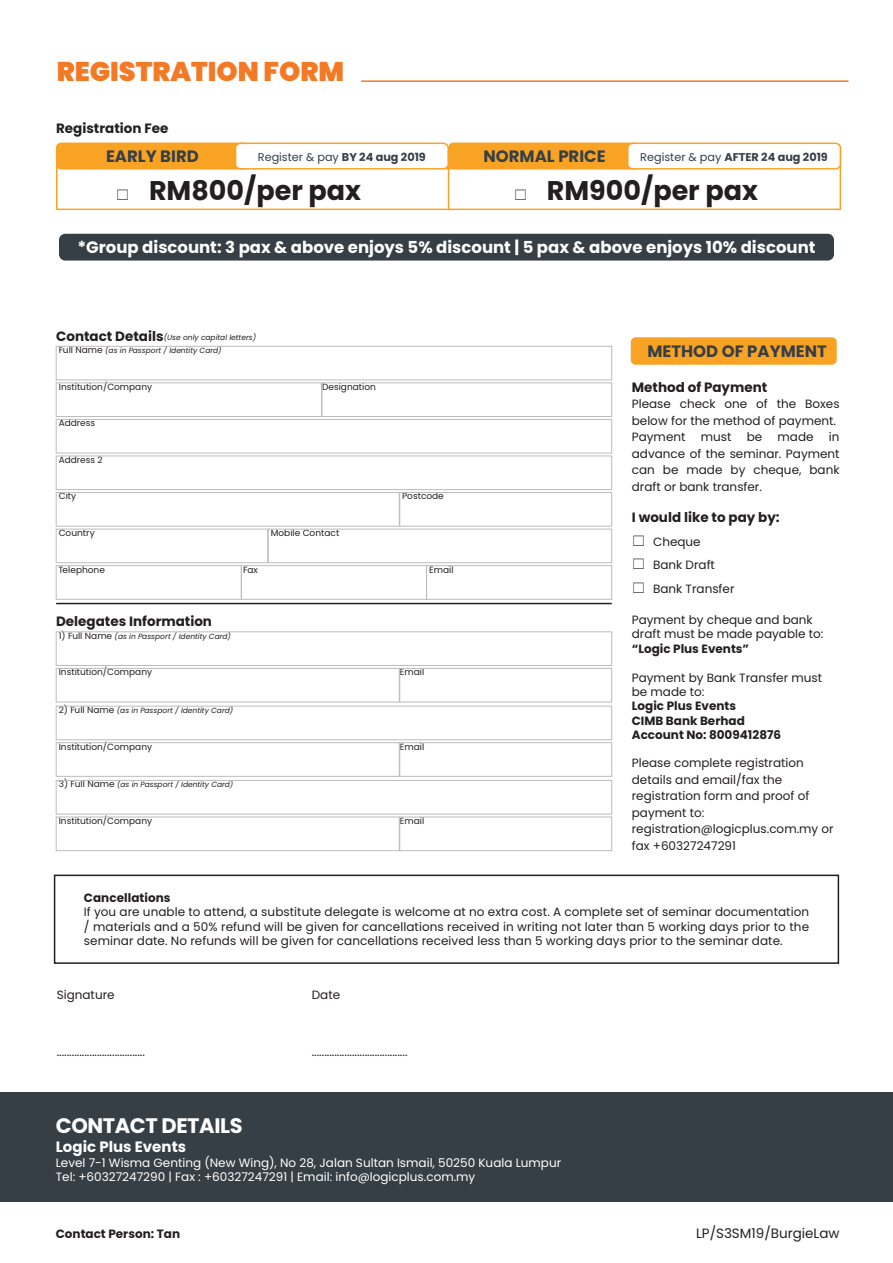
<style>
.page{position:relative;width:893px;height:1263px;background:#fff}
.page>*{position:absolute;margin:0;border:0;box-sizing:border-box;transform-origin:0 0}
.t1{font:700 27px "Poppins";color:#231f20}
.t2{font:900 27px "Poppins";color:#f47925}
.t3{font:700 21px "Poppins";letter-spacing:-.02em;color:#fff}
.t4{font:700 16.5px "Poppins";color:#fff}
.t5{font:700 16.5px "Poppins";color:#363f46}
.t6{font:700 15px "Poppins";color:#fff}
.t7{font:700 13.5px "Poppins";color:#231f20}
.t8{font:13.5px "Poppins";color:#231f20}
.t9{font:12px/16.5px "Poppins";color:#231f20}
.t10{font:12px/14.4px "Poppins";color:#fff}
.t11{font:700 12px/14.4px "Poppins";color:#231f20}
.t12{font:700 11.25px "Poppins";color:#363f46}
.t13{font:11.25px "Poppins";color:#363f46}
.t14{font:9px "Poppins";color:#231f20}
.t15{font:italic 7.5px "Poppins";color:#231f20}
.s1{font-weight:700}
.s2{font-weight:400}
.s3{font-style:normal;font-size:9px}
</style>
<div class="page">
<hr style="left:448px;top:164px;width:1px;height:45px;background:#f9a325">
<div style="left:631px;top:337px;width:206px;height:28px;background:#f9a325;border-radius:5px"></div>
<div style="left:54px;top:874px;width:785px;height:90px;border:2px solid #231f20"></div>
<div style="left:56px;top:346px;width:556px;height:34px;border:1px solid #babcbe"></div>
<div style="left:56px;top:383px;width:266px;height:34px;border:1px solid #babcbe"></div>
<div style="left:322px;top:383px;width:290px;height:34px;border:1px solid #babcbe"></div>
<div style="left:56px;top:419px;width:556px;height:34px;border:1px solid #babcbe"></div>
<div style="left:56px;top:456px;width:556px;height:34px;border:1px solid #babcbe"></div>
<div style="left:56px;top:492px;width:344px;height:34px;border:1px solid #babcbe"></div>
<div style="left:400px;top:492px;width:212px;height:34px;border:1px solid #babcbe"></div>
<div style="left:56px;top:668px;width:344px;height:34px;border:1px solid #babcbe"></div>
<div style="left:400px;top:668px;width:212px;height:34px;border:1px solid #babcbe"></div>
<div style="left:56px;top:529px;width:212px;height:34px;border:1px solid #babcbe"></div>
<div style="left:268px;top:529px;width:344px;height:34px;border:1px solid #babcbe"></div>
<div style="left:56px;top:565px;width:186px;height:34px;border:1px solid #babcbe"></div>
<div style="left:241px;top:565px;width:186px;height:34px;border:1px solid #babcbe"></div>
<div style="left:426px;top:565px;width:186px;height:34px;border:1px solid #babcbe"></div>
<div style="left:56px;top:632px;width:556px;height:34px;border:1px solid #babcbe"></div>
<div style="left:56px;top:742px;width:344px;height:34px;border:1px solid #babcbe"></div>
<div style="left:400px;top:742px;width:212px;height:34px;border:1px solid #babcbe"></div>
<div style="left:56px;top:706px;width:556px;height:34px;border:1px solid #babcbe"></div>
<div style="left:56px;top:817px;width:344px;height:34px;border:1px solid #babcbe"></div>
<div style="left:400px;top:817px;width:212px;height:34px;border:1px solid #babcbe"></div>
<div style="left:56px;top:780px;width:556px;height:34px;border:1px solid #babcbe"></div>
<hr style="left:56px;top:603px;width:556px;height:1px;background:#231f20">
<div style="left:0;top:1092px;width:893px;height:110px;background:#363f46"></div>
<div style="left:57px;top:143px;width:191px;height:26px;background:#f9a325;border-radius:5px"></div>
<div style="left:56px;top:143px;width:193px;height:27px;border:2px solid #f9a325;border-radius:5px"></div>
<svg style="left:234px;top:142px;width:216px;height:28px"></svg>
<hr style="left:56px;top:148px;width:1px;height:61px;background:#f9a325">
<hr style="left:57px;top:209px;width:783px;height:1px;background:#f9a325">
<hr style="left:840px;top:148px;width:1px;height:61px;background:#f9a325">
<div style="left:449px;top:143px;width:191px;height:26px;background:#f9a325;border-radius:5px"></div>
<div style="left:448px;top:143px;width:193px;height:27px;border:2px solid #f9a325;border-radius:5px"></div>
<svg style="left:626px;top:142px;width:216px;height:28px"></svg>
<hr style="left:361px;top:80px;width:487px;height:2px;background:#f47925">
<div style="left:59px;top:234px;width:775px;height:27px;background:#363f46;border-radius:6px"></div>
<h1 class="t2" style="left:57px;top:56px;width:289px">REGISTRATION FORM</h1>
<p class="t7" style="left:56px;top:121px;width:114px">Registration Fee</p>
<h3 class="t5" style="left:106px;top:147px;width:94px">EARLY BIRD</h3>
<p class="t13" style="left:258px;top:150px;width:170px">Register &amp; pay <span class="s1">BY 24 aug 2019</span></p>
<h3 class="t5" style="left:483px;top:147px;width:124px">NORMAL PRICE</h3>
<p class="t12" style="left:640px;top:150px;width:189px"><span class="s2">Register &amp; pay</span> AFTER 24 aug 2019</p>
<h1 class="t1" style="left:149px;top:175px;width:214px">RM800/per pax</h1>
<h1 class="t1" style="left:547px;top:175px;width:213px">RM900/per pax</h1>
<h3 class="t4" style="left:78px;top:238px;width:739px">*Group discount: 3 pax &amp; above enjoys 5% discount | 5 pax &amp; above enjoys 10% discount</h3>
<p class="t7" style="left:56px;top:328px;width:109px">Contact Details</p>
<p class="t15" style="left:164px;top:333px;width:94px">(Use only capital letters)</p>
<p class="t15" style="left:59px;top:346px;width:164px"><span class="s3">Full Name</span> (as in Passport / Identity Card)</p>
<p class="t14" style="left:59px;top:381px;width:95px">Institution/Company</p>
<p class="t14" style="left:322px;top:381px;width:55px">Designation</p>
<p class="t14" style="left:59px;top:418px;width:38px">Address</p>
<p class="t14" style="left:59px;top:454px;width:45px">Address 2</p>
<p class="t14" style="left:59px;top:491px;width:19px">City</p>
<p class="t14" style="left:402px;top:491px;width:43px">Postcode</p>
<p class="t14" style="left:59px;top:528px;width:38px">Country</p>
<p class="t14" style="left:271px;top:528px;width:70px">Mobile Contact</p>
<p class="t14" style="left:58px;top:564px;width:48px">Telephone</p>
<p class="t14" style="left:243px;top:564px;width:16px">Fax</p>
<p class="t14" style="left:429px;top:564px;width:26px">Email</p>
<p class="t7" style="left:56px;top:614px;width:157px">Delegates Information</p>
<p class="t15" style="left:59px;top:632px;width:174px"><span class="s3">1) Full Name</span> (as in Passport / Identity Card)</p>
<p class="t14" style="left:59px;top:667px;width:95px">Institution/Company</p>
<p class="t14" style="left:400px;top:667px;width:26px">Email</p>
<p class="t15" style="left:59px;top:706px;width:176px"><span class="s3">2) Full Name</span> (as in Passport / Identity Card)</p>
<p class="t14" style="left:59px;top:741px;width:95px">Institution/Company</p>
<p class="t14" style="left:400px;top:741px;width:26px">Email</p>
<p class="t15" style="left:59px;top:780px;width:176px"><span class="s3">3) Full Name</span> (as in Passport / Identity Card)</p>
<p class="t14" style="left:59px;top:815px;width:95px">Institution/Company</p>
<p class="t14" style="left:400px;top:815px;width:26px">Email</p>
<h3 class="t5" style="left:647px;top:342px;width:181px">METHOD OF PAYMENT</h3>
<p class="t7" style="left:632px;top:379px;width:137px">Method of Payment</p>
<p class="t9" style="left:632px;top:396px;width:209px">Please check one of the Boxes below for the method of payment.<br>Payment</p>
<p class="t9" style="left:632px;top:429px;width:209px;text-align:justify;text-indent:197px">in advance of the seminar. Payment can be made by cheque, bank draft or bank transfer.</p>
<p class="t7" style="left:632px;top:510px;width:149px">I would like to pay by:</p>
<p class="t9" style="left:653px;top:530px;width:83px;line-height:23.4px">Cheque<br>Bank Draft<br>Bank Transfer</p>
<p class="t9" style="left:632px;top:613px;width:193px;line-height:14.4px">Payment by cheque and bank draft must be made payable to:</p>
<p class="t11" style="left:632px;top:641px;width:119px">“Logic Plus Events”</p>
<p class="t9" style="left:632px;top:670px;width:192px;line-height:14.4px">Payment by Bank Transfer must be made to:</p>
<p class="t11" style="left:632px;top:699px;width:151px">Logic Plus Events<br>CIMB Bank Berhad<br>Account No: 8009412876</p>
<p class="t9" style="left:632px;top:755px;width:203px">Please complete registration details and email/fax the registration form and proof of payment to: registration@logicplus.com.my or fax +60327247291</p>
<p class="t9" style="left:701px;top:429px;width:32px">must</p>
<p class="t9" style="left:747px;top:429px;width:17px">be</p>
<p class="t9" style="left:778px;top:429px;width:38px">made</p>
<p class="t11" style="left:84px;top:890px;width:88px">Cancellations</p>
<p class="t9" style="left:84px;top:905px;width:727px;line-height:14.4px;text-align:justify">If you are unable to attend, a substitute delegate is welcome at no extra cost. A complete set of seminar documentation / materials and a 50% refund will be given for cancellations received in writing not later than 5 working days prior to the seminar date. No refunds will be given for cancellations received less than 5 working days prior to the seminar date.</p>
<p class="t9" style="left:57px;top:986px;width:59px">Signature</p>
<p class="t9" style="left:312px;top:986px;width:30px">Date</p>
<p class="t9" style="left:57px;top:1043px;width:90px">...................................</p>
<p class="t9" style="left:312px;top:1043px;width:97px">......................................</p>
<h2 class="t3" style="left:56px;top:1113px;width:188px">CONTACT DETAILS</h2>
<p class="t6" style="left:56px;top:1138px;width:132px">Logic Plus Events</p>
<p class="t10" style="left:56px;top:1155px;width:507px">Level 7-1 Wisma Genting (New Wing), No 28, Jalan Sultan Ismail, 50250 Kuala Lumpur<br>Tel: +60327247290 | Fax : +60327247291 | Email: info@logicplus.com.my</p>
<p class="t11" style="left:56px;top:1226px;width:126px">Contact Person: Tan</p>
<p class="t8" style="left:696px;top:1226px;width:145px">LP/S3SM19/BurgieLaw</p>
</div>
